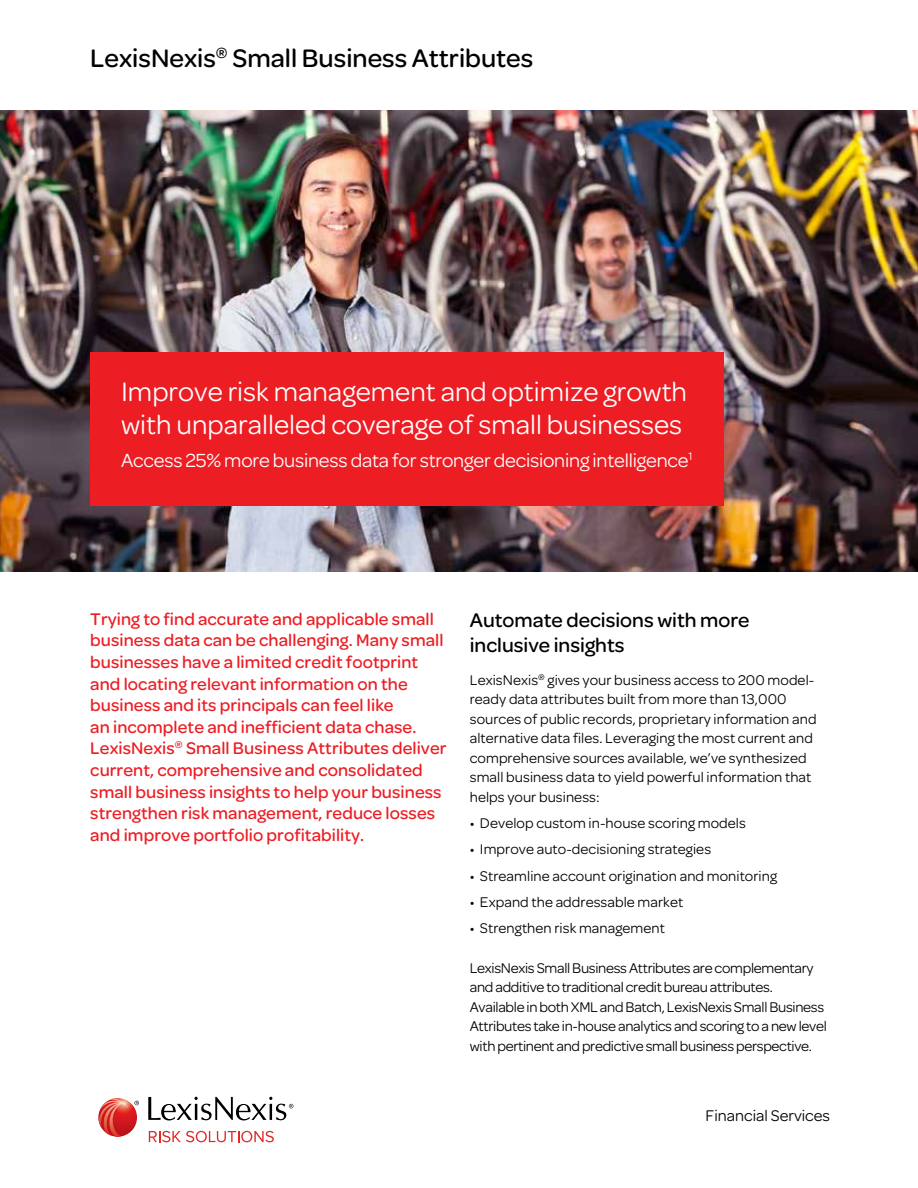
<style>
.page{position:relative;width:918px;height:1188px;background:#fff}
.page>*{position:absolute;margin:0;border:0;box-sizing:border-box;transform-origin:0 0}
.t1{font:28.5px/33px "Omnes";color:#fff}
.t2{font:500 27px "Omnes";color:#000}
.t3{font:500 21px/25.2px "Omnes";color:#000}
.t4{font:20.25px "Omnes";letter-spacing:-.01em;color:#fff}
.t5{font:500 18px/21.6px "Omnes";letter-spacing:.005em;color:#ed1d24}
.t6{font:16.5px "Omnes";color:#000}
.t7{font:15px/19.5px "Omnes";letter-spacing:.005em;color:#000}
.t8{font:15px/19.5px "Omnes";letter-spacing:-.02em;color:#000}
</style>
<div class="page">
<img style="left:0;top:111px;width:918px;height:461px">
<svg style="left:149px;top:1131px;width:125px;height:11px"></svg>
<svg style="left:148px;top:1097px;width:145px;height:24px"></svg>
<svg style="left:98px;top:1098px;width:39px;height:39px"></svg>
<svg style="left:99px;top:1099px;width:40px;height:38px"></svg>
<div style="left:90px;top:352px;width:634px;height:153px;background:#ed1d24"></div>
<h2 class="t2" style="left:90px;top:43px;width:444px">LexisNexis<sup>®</sup> Small Business Attributes</h2>
<h1 class="t1" style="left:121px;top:375px;width:568px">Improve risk management and optimize growth with unparalleled coverage of small businesses</h1>
<h3 class="t4" style="left:121px;top:449px;width:573px">Access 25% more business data for stronger decisioning intelligence<sup>1</sup></h3>
<p class="t5" style="left:90px;top:608px;width:358px">Trying to find accurate and applicable small business data can be challenging. Many small businesses have a limited credit footprint and locating relevant information on the business and its principals can feel like<br>an incomplete and inefficient data chase.<br>LexisNexis<sup>®</sup> Small Business Attributes deliver current, comprehensive and consolidated small business insights to help your business strengthen risk management, reduce losses and improve portfolio profitability.</p>
<h3 class="t3" style="left:470px;top:607px;width:281px">Automate decisions with more inclusive insights</h3>
<p class="t7" style="left:470px;top:670px;width:348px">LexisNexis<sup>®</sup> gives your business access to 200 model&shy;ready data attributes built from more than 13,000 sources of public records, proprietary information and alternative data files. Leveraging the most current and comprehensive sources available, we’ve synthesized small business data to yield powerful information that helps your business:</p>
<p class="t7" style="left:470px;top:814px;width:278px">• Develop custom in-house scoring models</p>
<p class="t7" style="left:470px;top:840px;width:243px">• Improve auto-decisioning strategies</p>
<p class="t7" style="left:470px;top:866px;width:309px">• Streamline account origination and monitoring</p>
<p class="t7" style="left:470px;top:892px;width:215px">• Expand the addressable market</p>
<p class="t7" style="left:470px;top:919px;width:197px">• Strengthen risk management</p>
<p class="t8" style="left:470px;top:958px;width:358px">LexisNexis Small Business Attributes are complementary and additive to traditional credit bureau attributes.<br>Available in both XML and Batch, LexisNexis Small Business Attributes take in-house analytics and scoring to a new level with pertinent and predictive small business perspective.</p>
<p class="t6" style="left:706px;top:1107px;width:126px">Financial Services</p>
</div>
